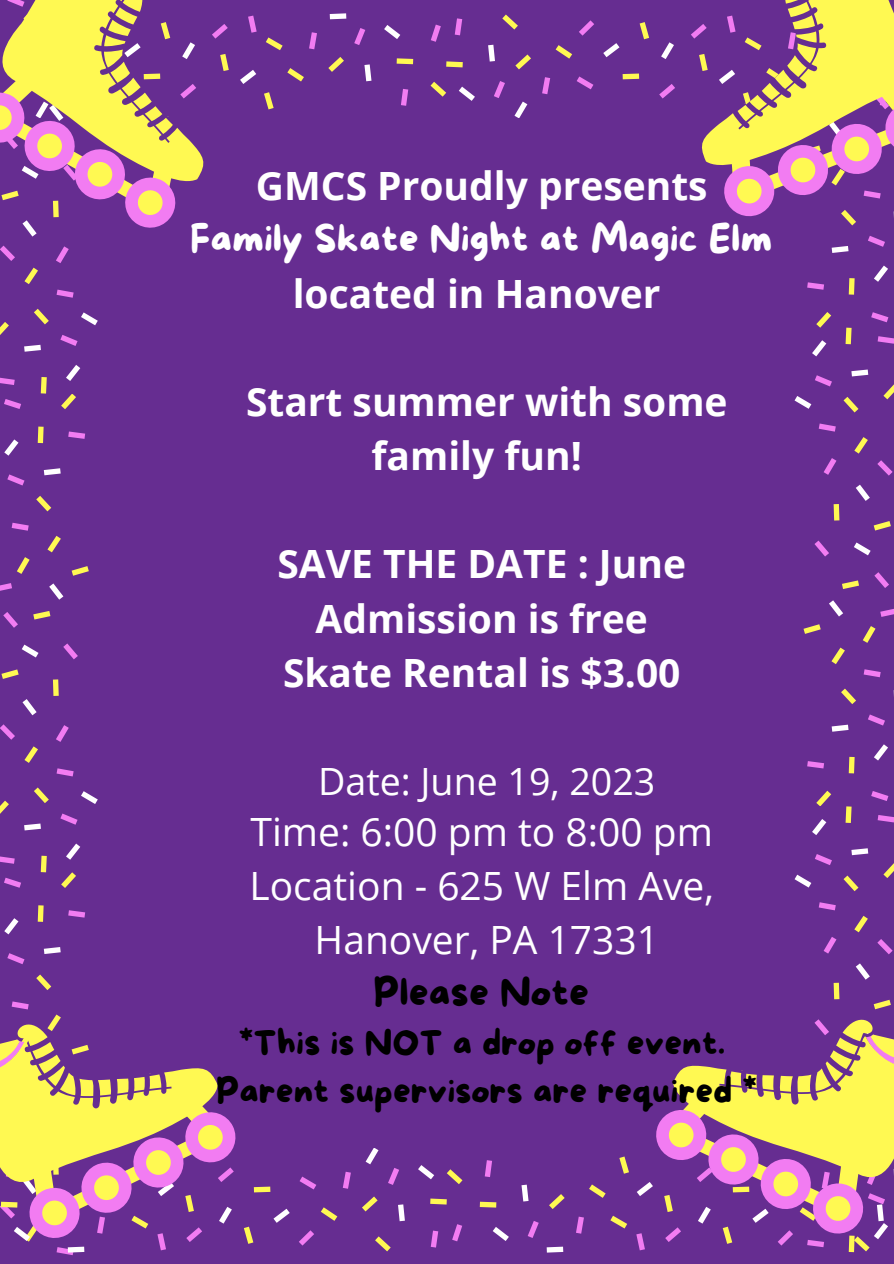
<style>
.page{position:relative;width:894px;height:1264px;background:#fff}
.page>*{position:absolute;margin:0;border:0;box-sizing:border-box;transform-origin:0 0}
.t1{font:700 39px/54px "Open Sans";color:#fff;text-align:center}
.t2{font:39px/54px "Open Sans";color:#fff;text-align:center}
.t3{font:39px "More Sugar";color:#fff}
.t4{font:39px "More Sugar";color:#000}
.t5{font:37.5px "Open Sans";color:#fff}
.t6{font:34.8px/48.3px "More Sugar";color:#000;text-align:center}
</style>
<div class="page">
<div style="left:0;top:0;width:893px;height:1263px;background:#662d91"></div>
<svg style="left:287px;top:68px;width:17px;height:13px"></svg>
<svg style="left:364px;top:64px;width:7px;height:17px"></svg>
<svg style="left:328px;top:57px;width:16px;height:15px"></svg>
<svg style="left:309px;top:32px;width:8px;height:17px"></svg>
<svg style="left:266px;top:37px;width:16px;height:13px"></svg>
<svg style="left:354px;top:28px;width:11px;height:17px"></svg>
<svg style="left:329px;top:13px;width:17px;height:6px"></svg>
<svg style="left:431px;top:25px;width:9px;height:17px"></svg>
<svg style="left:264px;top:92px;width:9px;height:17px"></svg>
<svg style="left:384px;top:25px;width:16px;height:14px"></svg>
<svg style="left:401px;top:89px;width:7px;height:17px"></svg>
<svg style="left:396px;top:58px;width:17px;height:6px"></svg>
<svg style="left:430px;top:82px;width:16px;height:15px"></svg>
<svg style="left:555px;top:45px;width:17px;height:14px"></svg>
<svg style="left:579px;top:20px;width:15px;height:16px"></svg>
<svg style="left:488px;top:45px;width:7px;height:17px"></svg>
<svg style="left:515px;top:54px;width:16px;height:15px"></svg>
<svg style="left:542px;top:77px;width:8px;height:17px"></svg>
<svg style="left:576px;top:76px;width:17px;height:13px"></svg>
<svg style="left:494px;top:81px;width:11px;height:17px"></svg>
<svg style="left:514px;top:102px;width:13px;height:16px"></svg>
<svg style="left:622px;top:74px;width:17px;height:5px"></svg>
<svg style="left:639px;top:22px;width:10px;height:17px"></svg>
<svg style="left:459px;top:87px;width:16px;height:14px"></svg>
<svg style="left:603px;top:43px;width:16px;height:14px"></svg>
<svg style="left:454px;top:18px;width:8px;height:17px"></svg>
<svg style="left:446px;top:61px;width:16px;height:6px"></svg>
<svg style="left:502px;top:15px;width:15px;height:15px"></svg>
<svg style="left:22px;top:644px;width:16px;height:13px"></svg>
<svg style="left:24px;top:746px;width:14px;height:17px"></svg>
<svg style="left:0;top:724px;width:15px;height:15px"></svg>
<svg style="left:24px;top:823px;width:17px;height:7px"></svg>
<svg style="left:34px;top:787px;width:15px;height:16px"></svg>
<svg style="left:57px;top:768px;width:17px;height:8px"></svg>
<svg style="left:56px;top:725px;width:13px;height:17px"></svg>
<svg style="left:60px;top:813px;width:17px;height:11px"></svg>
<svg style="left:81px;top:791px;width:17px;height:13px"></svg>
<svg style="left:53px;top:679px;width:6px;height:17px"></svg>
<svg style="left:1px;top:669px;width:18px;height:10px"></svg>
<svg style="left:63px;top:643px;width:15px;height:16px"></svg>
<svg style="left:66px;top:843px;width:14px;height:16px"></svg>
<svg style="left:22px;top:699px;width:15px;height:16px"></svg>
<svg style="left:0;top:856px;width:15px;height:7px"></svg>
<svg style="left:41px;top:855px;width:6px;height:17px"></svg>
<svg style="left:0;top:800px;width:9px;height:14px"></svg>
<svg style="left:33px;top:611px;width:17px;height:8px"></svg>
<svg style="left:47px;top:536px;width:14px;height:16px"></svg>
<svg style="left:0;top:583px;width:12px;height:8px"></svg>
<svg style="left:44px;top:468px;width:17px;height:7px"></svg>
<svg style="left:36px;top:496px;width:15px;height:15px"></svg>
<svg style="left:12px;top:522px;width:17px;height:8px"></svg>
<svg style="left:17px;top:557px;width:13px;height:17px"></svg>
<svg style="left:7px;top:474px;width:17px;height:11px"></svg>
<svg style="left:4px;top:399px;width:17px;height:10px"></svg>
<svg style="left:72px;top:566px;width:17px;height:9px"></svg>
<svg style="left:3px;top:612px;width:15px;height:15px"></svg>
<svg style="left:4px;top:439px;width:14px;height:16px"></svg>
<svg style="left:49px;top:583px;width:14px;height:16px"></svg>
<svg style="left:68px;top:431px;width:17px;height:8px"></svg>
<svg style="left:38px;top:426px;width:6px;height:17px"></svg>
<svg style="left:61px;top:394px;width:15px;height:15px"></svg>
<svg style="left:24px;top:268px;width:14px;height:16px"></svg>
<svg style="left:0;top:245px;width:15px;height:16px"></svg>
<svg style="left:24px;top:345px;width:17px;height:7px"></svg>
<svg style="left:34px;top:309px;width:15px;height:15px"></svg>
<svg style="left:57px;top:289px;width:17px;height:9px"></svg>
<svg style="left:56px;top:246px;width:13px;height:17px"></svg>
<svg style="left:60px;top:335px;width:17px;height:11px"></svg>
<svg style="left:81px;top:312px;width:17px;height:13px"></svg>
<svg style="left:66px;top:365px;width:14px;height:16px"></svg>
<svg style="left:0;top:377px;width:15px;height:8px"></svg>
<svg style="left:41px;top:377px;width:6px;height:16px"></svg>
<svg style="left:0;top:322px;width:9px;height:13px"></svg>
<svg style="left:44px;top:947px;width:17px;height:7px"></svg>
<svg style="left:7px;top:953px;width:17px;height:11px"></svg>
<svg style="left:4px;top:877px;width:17px;height:10px"></svg>
<svg style="left:4px;top:918px;width:14px;height:16px"></svg>
<svg style="left:68px;top:910px;width:17px;height:7px"></svg>
<svg style="left:38px;top:905px;width:6px;height:16px"></svg>
<svg style="left:61px;top:872px;width:15px;height:16px"></svg>
<svg style="left:854px;top:542px;width:16px;height:13px"></svg>
<svg style="left:854px;top:437px;width:13px;height:16px"></svg>
<svg style="left:877px;top:460px;width:15px;height:15px"></svg>
<svg style="left:851px;top:369px;width:17px;height:7px"></svg>
<svg style="left:843px;top:397px;width:15px;height:15px"></svg>
<svg style="left:818px;top:423px;width:17px;height:8px"></svg>
<svg style="left:823px;top:458px;width:13px;height:17px"></svg>
<svg style="left:815px;top:375px;width:16px;height:11px"></svg>
<svg style="left:794px;top:396px;width:17px;height:13px"></svg>
<svg style="left:833px;top:504px;width:6px;height:16px"></svg>
<svg style="left:873px;top:521px;width:17px;height:9px"></svg>
<svg style="left:814px;top:540px;width:14px;height:16px"></svg>
<svg style="left:812px;top:340px;width:14px;height:16px"></svg>
<svg style="left:856px;top:484px;width:13px;height:17px"></svg>
<svg style="left:877px;top:336px;width:16px;height:8px"></svg>
<svg style="left:845px;top:327px;width:6px;height:17px"></svg>
<svg style="left:883px;top:385px;width:10px;height:14px"></svg>
<svg style="left:842px;top:580px;width:16px;height:9px"></svg>
<svg style="left:831px;top:647px;width:13px;height:17px"></svg>
<svg style="left:880px;top:609px;width:13px;height:8px"></svg>
<svg style="left:831px;top:724px;width:17px;height:7px"></svg>
<svg style="left:841px;top:688px;width:14px;height:16px"></svg>
<svg style="left:863px;top:669px;width:17px;height:8px"></svg>
<svg style="left:862px;top:626px;width:13px;height:17px"></svg>
<svg style="left:868px;top:714px;width:16px;height:11px"></svg>
<svg style="left:893px;top:690px;width:1px;height:16px"></svg>
<svg style="left:871px;top:791px;width:17px;height:10px"></svg>
<svg style="left:803px;top:624px;width:17px;height:10px"></svg>
<svg style="left:874px;top:572px;width:14px;height:16px"></svg>
<svg style="left:874px;top:744px;width:13px;height:16px"></svg>
<svg style="left:829px;top:600px;width:13px;height:16px"></svg>
<svg style="left:807px;top:761px;width:16px;height:7px"></svg>
<svg style="left:848px;top:756px;width:6px;height:17px"></svg>
<svg style="left:816px;top:790px;width:15px;height:16px"></svg>
<svg style="left:854px;top:916px;width:13px;height:16px"></svg>
<svg style="left:877px;top:939px;width:15px;height:15px"></svg>
<svg style="left:851px;top:848px;width:17px;height:7px"></svg>
<svg style="left:843px;top:875px;width:15px;height:16px"></svg>
<svg style="left:818px;top:902px;width:17px;height:8px"></svg>
<svg style="left:823px;top:937px;width:13px;height:16px"></svg>
<svg style="left:815px;top:854px;width:16px;height:11px"></svg>
<svg style="left:794px;top:874px;width:17px;height:13px"></svg>
<svg style="left:812px;top:819px;width:14px;height:16px"></svg>
<svg style="left:877px;top:815px;width:16px;height:7px"></svg>
<svg style="left:845px;top:806px;width:6px;height:17px"></svg>
<svg style="left:883px;top:864px;width:10px;height:14px"></svg>
<svg style="left:831px;top:246px;width:17px;height:7px"></svg>
<svg style="left:868px;top:236px;width:16px;height:11px"></svg>
<svg style="left:871px;top:312px;width:17px;height:10px"></svg>
<svg style="left:874px;top:265px;width:13px;height:17px"></svg>
<svg style="left:807px;top:282px;width:16px;height:8px"></svg>
<svg style="left:848px;top:278px;width:6px;height:17px"></svg>
<svg style="left:816px;top:312px;width:15px;height:15px"></svg>
<svg style="left:589px;top:1184px;width:16px;height:13px"></svg>
<svg style="left:521px;top:1184px;width:7px;height:17px"></svg>
<svg style="left:549px;top:1194px;width:15px;height:14px"></svg>
<svg style="left:576px;top:1216px;width:7px;height:17px"></svg>
<svg style="left:610px;top:1215px;width:17px;height:13px"></svg>
<svg style="left:527px;top:1221px;width:11px;height:16px"></svg>
<svg style="left:546px;top:1246px;width:17px;height:6px"></svg>
<svg style="left:452px;top:1224px;width:10px;height:17px"></svg>
<svg style="left:619px;top:1156px;width:9px;height:17px"></svg>
<svg style="left:493px;top:1227px;width:15px;height:13px"></svg>
<svg style="left:484px;top:1160px;width:8px;height:17px"></svg>
<svg style="left:479px;top:1201px;width:17px;height:6px"></svg>
<svg style="left:447px;top:1169px;width:15px;height:15px"></svg>
<svg style="left:321px;top:1207px;width:16px;height:13px"></svg>
<svg style="left:299px;top:1230px;width:15px;height:15px"></svg>
<svg style="left:398px;top:1204px;width:7px;height:17px"></svg>
<svg style="left:362px;top:1196px;width:15px;height:15px"></svg>
<svg style="left:343px;top:1171px;width:8px;height:17px"></svg>
<svg style="left:299px;top:1176px;width:17px;height:13px"></svg>
<svg style="left:388px;top:1168px;width:11px;height:16px"></svg>
<svg style="left:365px;top:1148px;width:13px;height:16px"></svg>
<svg style="left:418px;top:1165px;width:16px;height:14px"></svg>
<svg style="left:430px;top:1230px;width:8px;height:17px"></svg>
<svg style="left:430px;top:1198px;width:16px;height:6px"></svg>
<svg style="left:375px;top:1236px;width:15px;height:15px"></svg>
<svg style="left:240px;top:15px;width:17px;height:69px"></svg>
<svg style="left:0;top:0;width:229px;height:237px"></svg>
<svg style="left:0;top:974px;width:289px;height:281px"></svg>
<svg style="left:659px;top:0;width:235px;height:228px"></svg>
<svg style="left:636px;top:963px;width:258px;height:289px"></svg>
<p class="t1" style="left:256px;top:158px;width:453px">GMCS Proudly presents</p>
<p class="t3" style="left:190px;top:217px;width:583px">Family Skate Night at Magic Elm</p>
<p class="t1" style="left:293px;top:266px;width:369px">located in Hanover</p>
<p class="t1" style="left:246px;top:374px;width:483px">Start summer with some family fun!</p>
<p class="t1" style="left:277px;top:536px;width:410px">SAVE THE DATE : June<br>Admission is free<br>Skate Rental is $3.00</p>
<p class="t5" style="left:318px;top:754px;width:338px">Date: June 19, 2023</p>
<p class="t2" style="left:249px;top:804px;width:466px">Time: 6:00 pm to 8:00 pm<br>Location - 625 W Elm Ave,<br>Hanover, PA 17331</p>
<p class="t4" style="left:373px;top:971px;width:217px">Please Note</p>
<p class="t6" style="left:216px;top:1020px;width:542px">*This is NOT a drop off event.<br>Parent supervisors are required *</p>
</div>
